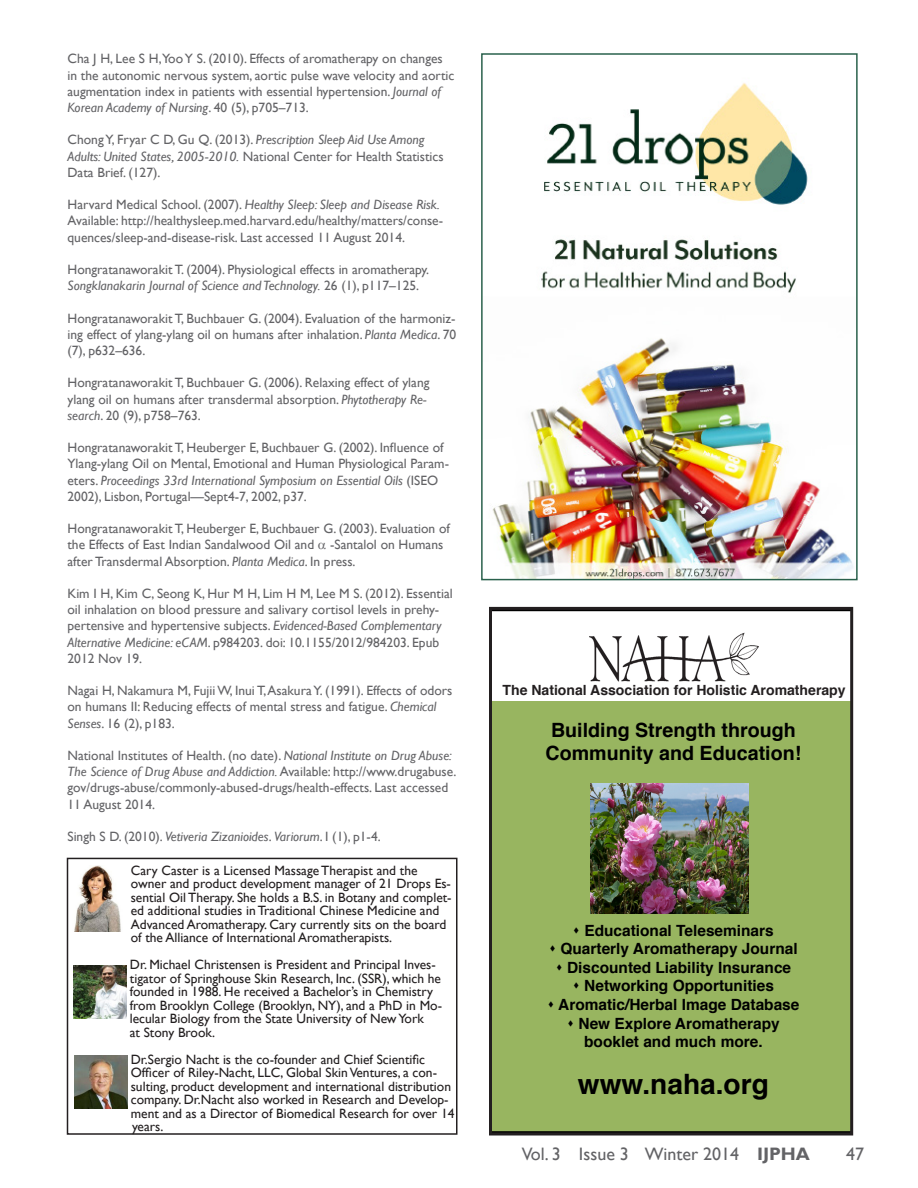
<style>
.page{position:relative;width:918px;height:1188px;background:#fff}
.page>*{position:absolute;margin:0;border:0;box-sizing:border-box;transform-origin:0 0}
.t1{font:700 28.05px "Helvetica";color:#000}
.t2{font:700 19.65px/23.5px "Helvetica";color:#000}
.t3{font:18px "Gill Sans";color:#636366}
.t4{font:700 15.45px/18.6px "Helvetica";color:#000;text-align:center}
.t5{font:700 14.1px "Helvetica";color:#231f20}
.t6{font:13.5px/16.2px "Gill Sans";color:#636366}
.t7{font:13.5px/13.5px "Gill Sans";color:#231f20}
.t8{font:italic 13.5px "Gill Sans";color:#636366}
.s1{font-style:italic}
.s2{font-style:normal}
.s3{font-weight:700}
</style>
<div class="page">
<div style="left:67px;top:858px;width:391px;height:277px;border:2px solid #231f20"></div>
<img style="left:74px;top:866px;width:47px;height:65px">
<img style="left:74px;top:966px;width:53px;height:52px">
<img style="left:75px;top:1056px;width:53px;height:53px">
<img style="left:492px;top:83px;width:362px;height:494px">
<div style="left:481px;top:53px;width:377px;height:527px;border:2px solid #2a614c"></div>
<svg style="left:493px;top:611px;width:356px;height:521px"></svg>
<div style="left:489px;top:607px;width:364px;height:529px;border:3px solid #231f20"></div>
<p class="t6" style="left:68px;top:51px;width:388px">Cha J H, Lee S H,Yoo Y S. (2010). Effects of aromatherapy on changes in the autonomic nervous system, aortic pulse wave velocity and aortic augmentation index in patients with essential hypertension. <span class="s1">Journal of Korean Academy of Nursing</span>. 40 (5), p705–713.</p>
<p class="t6" style="left:68px;top:132px;width:378px">Chong Y, Fryar C D, Gu Q. (2013). <span class="s1">Prescription Sleep Aid Use Among<br>Adults: United States, 2005-2010.</span> National Center for Health Statistics<br>Data Brief. (127).</p>
<p class="t6" style="left:68px;top:197px;width:377px">Harvard Medical School. (2007). <span class="s1">Healthy Sleep: Sleep and Disease Risk.<br></span>Available: http://healthysleep.med.harvard.edu/healthy/matters/conse&shy;quences/sleep-and-disease-risk. Last accessed 11 August 2014.</p>
<p class="t6" style="left:68px;top:262px;width:363px">Hongratanaworakit T. (2004). Physiological effects in aromatherapy.<br><span class="s1">Songklanakarin Journal of Science and Technology.</span> 26 (1), p117–125.</p>
<p class="t6" style="left:68px;top:310px;width:390px;text-align:justify">Hongratanaworakit T, Buchbauer G. (2004). Evaluation of the harmoniz&shy;ing effect of ylang-ylang oil on humans after inhalation. <span class="s1">Planta Medica</span>. 70 (7), p632–636.</p>
<p class="t6" style="left:68px;top:375px;width:364px">Hongratanaworakit T, Buchbauer G. (2006). Relaxing effect of ylang ylang oil on humans after transdermal absorption. <span class="s1">Phytotherapy Re&shy;search</span>. 20 (9), p758–763.</p>
<p class="t6" style="left:68px;top:440px;width:383px">Hongratanaworakit T, Heuberger E, Buchbauer G. (2002). Influence of Ylang-ylang Oil on Mental, Emotional and Human Physiological Param&shy;eters. <span class="s1">Proceedings 33rd International Symposium on Essential Oils</span> (ISEO 2002), Lisbon, Portugal—Sept4-7, 2002, p37.</p>
<p class="t6" style="left:68px;top:521px;width:384px">Hongratanaworakit T, Heuberger E, Buchbauer G. (2003). Evaluation of the Effects of East Indian Sandalwood Oil and -Santalol on Humans after Transdermal Absorption. <span class="s1">Planta Medica</span>. In press.</p>
<p class="t6" style="left:68px;top:586px;width:387px">Kim I H, Kim C, Seong K, Hur M H, Lim H M, Lee M S. (2012). Essential oil inhalation on blood pressure and salivary cortisol levels in prehy&shy;pertensive and hypertensive subjects. <span class="s1">Evidenced-Based Complementary Alternative Medicine: eCAM</span>. p984203. doi: 10.1155/2012/984203. Epub 2012 Nov 19.</p>
<p class="t6" style="left:68px;top:683px;width:386px">Nagai H, Nakamura M, Fujii W, Inui T, Asakura Y. (1991). Effects of odors on humans II: Reducing effects of mental stress and fatigue. <span class="s1">Chemical<br>Senses</span>. 16 (2), p183.</p>
<p class="t6" style="left:68px;top:748px;width:391px">National Institutes of Health. (no date). <span class="s1">National Institute on Drug Abuse:<br>The Science of Drug Abuse and Addiction.</span> Available: http://www.drugabuse. gov/drugs-abuse/commonly-abused-drugs/health-effects. Last accessed 11 August 2014.</p>
<p class="t8" style="left:68px;top:828px;width:315px"><span class="s2">Singh S D. (2010).</span> Vetiveria Zizanioides<span class="s2">.</span> Variorum<span class="s2">. I (1), p1-4.</span></p>
<p class="t7" style="left:131px;top:864px;width:322px">Cary Caster is a Licensed Massage Therapist and the owner and product development manager of 21 Drops Es&shy;sential Oil Therapy. She holds a B.S. in Botany and complet&shy;ed additional studies in Traditional Chinese Medicine and Advanced Aromatherapy. Cary currently sits on the board of the Alliance of International Aromatherapists.</p>
<p class="t7" style="left:130px;top:958px;width:314px">Dr. Michael Christensen is President and Principal Inves&shy;tigator of Springhouse Skin Research, Inc. (SSR), which he founded in 1988. He received a Bachelor’s in Chemistry from Brooklyn College (Brooklyn, NY), and a PhD in Mo&shy;lecular Biology from the State University of New York</p>
<p class="t7" style="left:130px;top:1026px;width:87px">at Stony Brook.</p>
<p class="t7" style="left:131px;top:1053px;width:325px">Dr.Sergio Nacht is the co-founder and Chief Scientific Officer of Riley-Nacht, LLC, Global Skin Ventures, a con&shy;sulting, product development and international distribution company. Dr.Nacht also worked in Research and Develop&shy;ment and as a Director of Biomedical Research for over 14 years.</p>
<p class="t5" style="left:503px;top:678px;width:345px">The National Association for Holistic Aromatherapy</p>
<p class="t2" style="left:546px;top:718px;width:257px">Building Strength through<br>Community and Education!</p>
<p class="t4" style="left:573px;top:921px;width:202px">▲ Educational Teleseminars</p>
<p class="t4" style="left:549px;top:940px;width:250px">▲ Quarterly Aromatherapy Journal</p>
<p class="t4" style="left:556px;top:958px;width:237px">▲ Discounted Liability Insurance</p>
<p class="t4" style="left:573px;top:977px;width:203px">▲ Networking Opportunities</p>
<p class="t4" style="left:547px;top:996px;width:254px">▲ Aromatic/Herbal Image Database</p>
<p class="t4" style="left:567px;top:1014px;width:214px">▲ New Explore Aromatherapy booklet and much more.</p>
<p class="t1" style="left:578px;top:1062px;width:192px">www.naha.org</p>
<p class="t3" style="left:522px;top:1143px;width:290px">Vol. 3 Issue 3 Winter 2014 <span class="s3">IJPHA</span></p>
<p class="t3" style="left:846px;top:1143px;width:19px">47</p>
</div>
